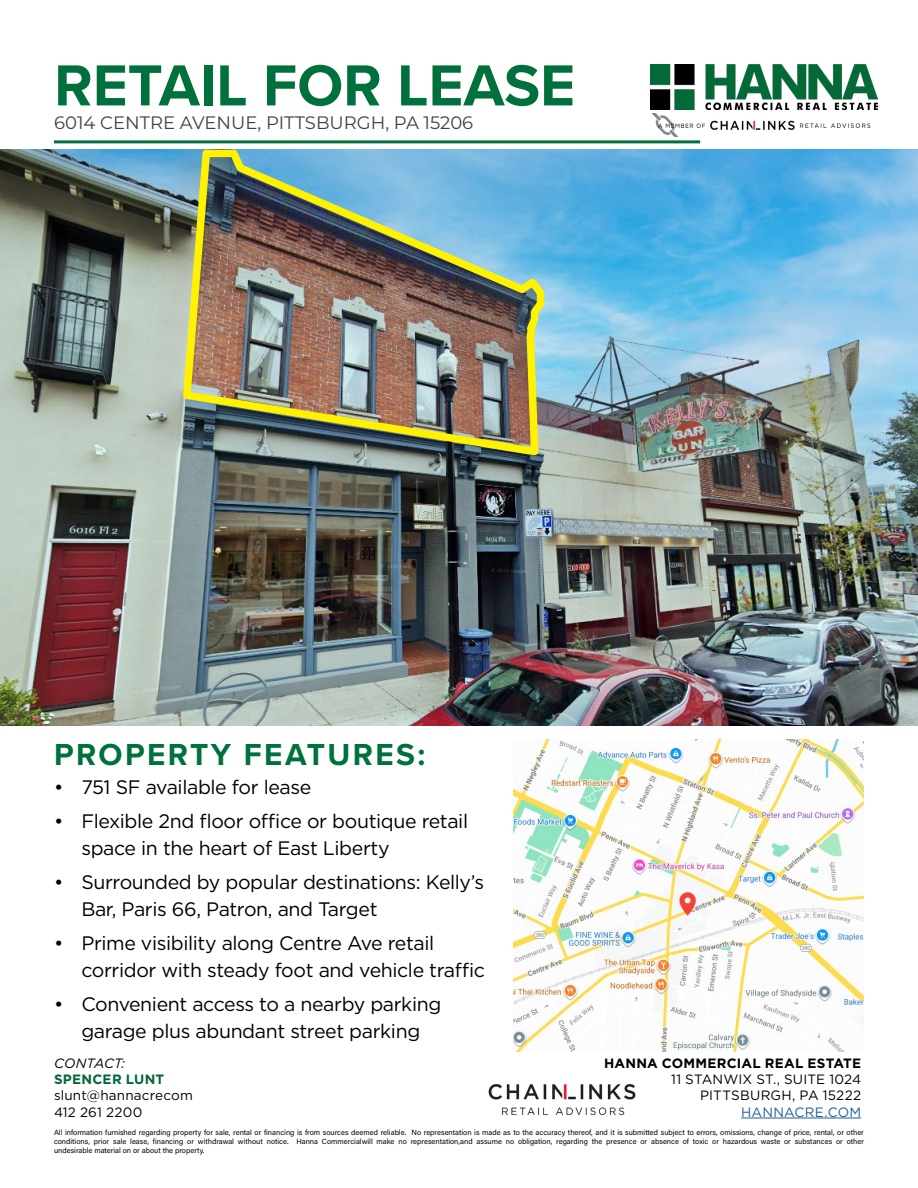
<style>
.page{position:relative;width:918px;height:1188px;background:#fff}
.page>*{position:absolute;margin:0;border:0;box-sizing:border-box;transform-origin:0 0}
.t1{font:700 60px "Proxima Nova";color:#00703c}
.t2{font:700 31.5px "Proxima Nova";letter-spacing:.075em;color:#00703c}
.t3{font:19.5px/27px "Gotham";letter-spacing:-.02em;color:#000}
.t4{font:18px "Montserrat";color:#414042}
.t5{font:13.5px/16.2px "Gotham";letter-spacing:.015em;color:#000;text-align:right}
.t6{font:700 13.5px "Gotham";letter-spacing:.015em;color:#000}
.t7{font:13.5px "Gotham";letter-spacing:.015em;color:#215e9e}
.t8{font:700 13.5px "Gotham";letter-spacing:.02em;color:#006838}
.t9{font:italic 13.5px "Gotham";letter-spacing:.015em;color:#000}
.t10{font:7.5px/9px "Acumin Pro";color:#000;text-align:justify}
</style>
<div class="page">
<img style="left:650px;top:65px;width:228px;height:44px">
<hr style="left:741px;top:1118px;width:120px;height:1px;background:#215e9e">
<img style="left:488px;top:1084px;width:148px;height:32px">
<hr style="left:54px;top:140px;width:646px;height:3px;background:#00703c">
<img style="left:651px;top:113px;width:220px;height:23px">
<img style="left:514px;top:740px;width:350px;height:311px">
<img style="left:0;top:150px;width:918px;height:576px">
<img style="left:179px;top:149px;width:369px;height:311px">
<h1 class="t1" style="left:54px;top:41px;width:522px">RETAIL FOR LEASE</h1>
<h3 class="t4" style="left:54px;top:111px;width:421px">6014 CENTRE AVENUE, PITTSBURGH, PA 15206</h3>
<h2 class="t2" style="left:54px;top:731px;width:373px">PROPERTY FEATURES:</h2>
<h3 class="t3" style="left:54px;top:774px;width:259px">• 751 SF available for lease</h3>
<h3 class="t3" style="left:81px;top:807px;width:388px;text-indent:-27px">• Flexible 2nd floor office or boutique retail space in the heart of East Liberty</h3>
<h3 class="t3" style="left:81px;top:868px;width:404px;text-indent:-27px">• Surrounded by popular destinations: Kelly’s<br>Bar, Paris 66, Patron, and Target</h3>
<h3 class="t3" style="left:81px;top:929px;width:405px;text-indent:-27px">• Prime visibility along Centre Ave retail corridor with steady foot and vehicle traffic</h3>
<h3 class="t3" style="left:54px;top:990px;width:389px;text-align:center">• Convenient access to a nearby parking garage plus abundant street parking</h3>
<h3 class="t9" style="left:54px;top:1055px;width:72px">CONTACT:</h3>
<h3 class="t8" style="left:54px;top:1071px;width:112px">SPENCER LUNT</h3>
<h3 class="t5" style="left:54px;top:1087px;width:140px;text-align:left">slunt@hannacrecom<br>412 261 2200</h3>
<h3 class="t6" style="left:604px;top:1054px;width:259px">HANNA COMMERCIAL REAL ESTATE</h3>
<h3 class="t5" style="left:671px;top:1071px;width:191px">11 STANWIX ST., SUITE 1024<br>PITTSBURGH, PA 15222</h3>
<h3 class="t7" style="left:741px;top:1103px;width:122px">HANNACRE.COM</h3>
<p class="t10" style="left:54px;top:1127px;width:812px">All information furnished regarding property for sale, rental or financing is from sources deemed reliable. No representation is made as to the accuracy thereof, and it is submitted subject to errors, omissions, change of price, rental, or other conditions, prior sale lease, financing or withdrawal without notice. Hanna Commercialwill make no representation,and assume no obligation, regarding the presence or absence of toxic or hazardous waste or substances or other undesirable material on or about the property.</p>
</div>
